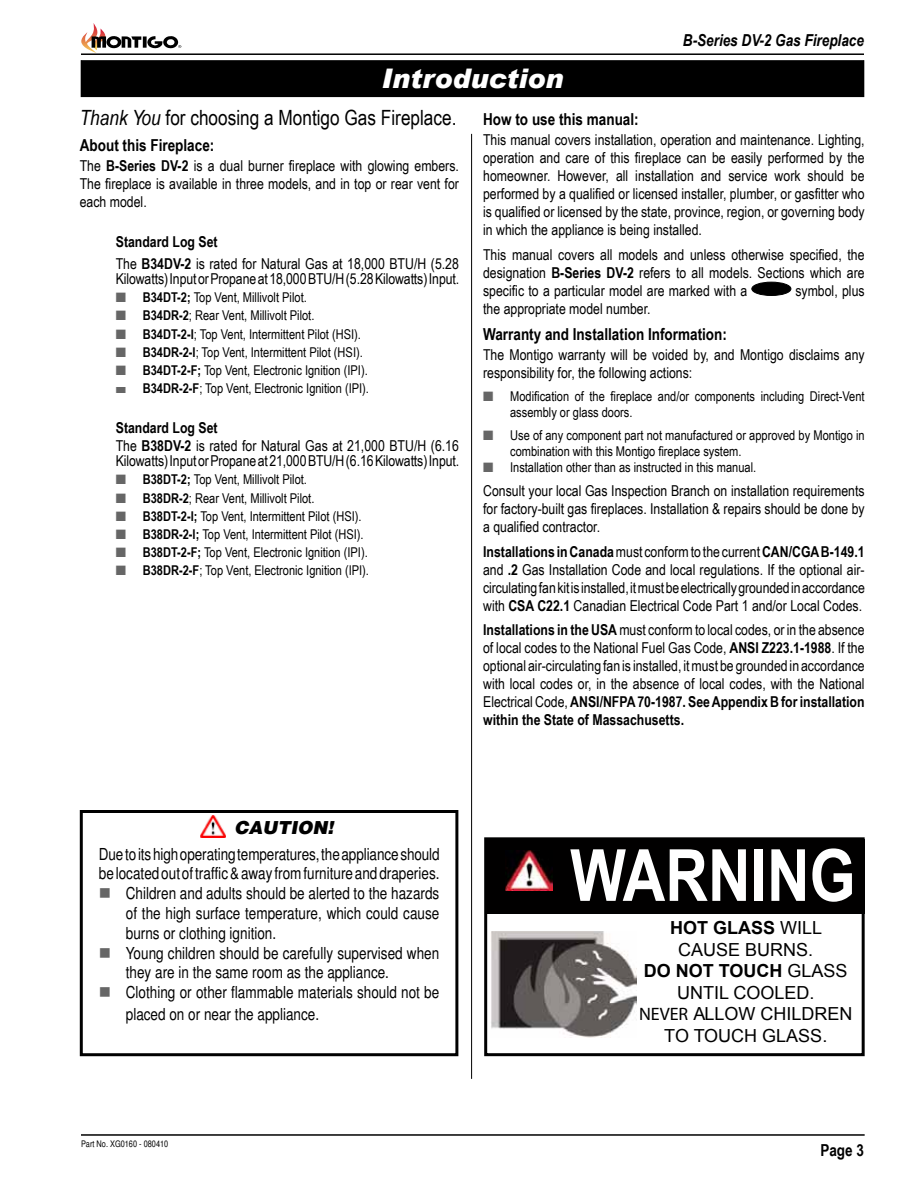
<style>
.page{position:relative;width:918px;height:1188px;background:#fff}
.page>*{position:absolute;margin:0;border:0;box-sizing:border-box;transform-origin:0 0}
.t1{font:700 72px "Arial Narrow";color:#fff}
.t2{font:italic 900 27px "Arial";color:#fff}
.t3{font:21px "Arial Narrow";color:#000}
.t4{font:18px/21.6px "Arial";color:#000;text-align:center}
.t5{font:italic 900 18px "Helvetica";color:#000}
.t6{font:condensed 16.5px/19.8px "Helvetica";color:#000}
.t7{font:700 16.5px "Arial Narrow";color:#000}
.t8{font:italic 700 16.5px "Arial Narrow";color:#000}
.t9{font:15px/18px "Arial Narrow";color:#000;text-align:justify}
.t10{font:13.5px/16.2px "Arial Narrow";color:#000}
.t11{font:condensed 9px "Helvetica";color:#000}
.s1{font-style:italic}
.s2{font-weight:700}
.s3{color:#666}
.s4{font-family:"Myriad Pro"}
</style>
<div class="page">
<hr style="left:471px;top:134px;width:1px;height:945px;background:#000">
<hr style="left:81px;top:1134px;width:784px;height:2px;background:#000">
<hr style="left:81px;top:53px;width:783px;height:2px;background:#000">
<svg style="left:143px;top:36px;width:4px;height:12px"></svg>
<svg style="left:81px;top:23px;width:60px;height:30px"></svg>
<svg style="left:147px;top:36px;width:34px;height:13px"></svg>
<div style="left:81px;top:61px;width:783px;height:36px;background:#000"></div>
<div style="left:81px;top:60px;width:783px;height:37px;border:1px solid #000"></div>
<div style="left:752px;top:282px;width:39px;height:13px;background:#000;border-radius:50%"></div>
<div style="left:752px;top:282px;width:39px;height:14px;border:1px solid #000;border-radius:50%"></div>
<div style="left:80px;top:810px;width:378px;height:246px;border:3px solid #000"></div>
<img style="left:201px;top:815px;width:25px;height:22px">
<div style="left:484px;top:837px;width:381px;height:219px;border:3px solid #000"></div>
<div style="left:486px;top:839px;width:379px;height:75px;background:#010000"></div>
<img style="left:506px;top:850px;width:47px;height:41px">
<img style="left:491px;top:932px;width:146px;height:105px">
<p class="t8" style="left:683px;top:28px;width:183px">B-Series DV-2 Gas Fireplace</p>
<h2 class="t2" style="left:382px;top:62px;width:183px">Introduction</h2>
<h3 class="t3" style="left:80px;top:102px;width:378px"><span class="s1">Thank You</span> for choosing a Montigo Gas Fireplace.</h3>
<p class="t7" style="left:80px;top:133px;width:136px">About this Fireplace:</p>
<p class="t9" style="left:80px;top:156px;width:381px">The <span class="s2">B-Series DV-2</span> is a dual burner fireplace with glowing embers.<br>The fireplace is available in three models, and in top or rear vent for each model.</p>
<p class="t9" style="left:116px;top:231px;width:345px;line-height:21.5px"><span class="s2">Standard Log Set<br></span>The <span class="s2">B34DV-2</span> is rated for Natural Gas at 18,000 BTU/H (5.28</p>
<p class="t9" style="left:116px;top:269px;width:345px">Kilowatts) Input or Propane at 18,000 BTU/H (5.28 Kilowatts) Input.</p>
<p class="t10" style="left:116px;top:289px;width:193px"><span class="s3">■</span> <span class="s2">B34DT-2;</span> Top Vent, Millivolt Pilot.</p>
<p class="t10" style="left:116px;top:307px;width:200px"><span class="s3">■</span> <span class="s2">B34DR-2</span>; Rear Vent, Millivolt Pilot.</p>
<p class="t10" style="left:116px;top:325px;width:247px"><span class="s3">■</span> <span class="s2">B34DT-2-I</span>; Top Vent, Intermittent Pilot (HSI).</p>
<p class="t10" style="left:116px;top:343px;width:249px"><span class="s3">■</span> <span class="s2">B34DR-2-I</span>; Top Vent, Intermittent Pilot (HSI).</p>
<p class="t10" style="left:116px;top:362px;width:254px"><span class="s3">■</span> <span class="s2">B34DT-2-F;</span> Top Vent, Electronic Ignition (IPI).</p>
<p class="t10" style="left:116px;top:380px;width:255px"><span class="s3">■</span> <span class="s2">B34DR-2-F</span>; Top Vent, Electronic Ignition (IPI).</p>
<p class="t9" style="left:116px;top:418px;width:345px"><span class="s2">Standard Log Set<br></span>The <span class="s2">B38DV-2</span> is rated for Natural Gas at 21,000 BTU/H (6.16</p>
<p class="t9" style="left:116px;top:451px;width:345px">Kilowatts) Input or Propane at 21,000 BTU/H (6.16 Kilowatts) Input.</p>
<p class="t10" style="left:116px;top:471px;width:193px"><span class="s3">■</span> <span class="s2">B38DT-2;</span> Top Vent, Millivolt Pilot.</p>
<p class="t10" style="left:116px;top:489px;width:200px"><span class="s3">■</span> <span class="s2">B38DR-2</span>; Rear Vent, Millivolt Pilot.</p>
<p class="t10" style="left:116px;top:507px;width:247px"><span class="s3">■</span> <span class="s2">B38DT-2-I;</span> Top Vent, Intermittent Pilot (HSI).</p>
<p class="t10" style="left:116px;top:526px;width:249px"><span class="s3">■</span> <span class="s2">B38DR-2-I;</span> Top Vent, Intermittent Pilot (HSI).</p>
<p class="t10" style="left:116px;top:544px;width:254px"><span class="s3">■</span> <span class="s2">B38DT-2-F;</span> Top Vent, Electronic Ignition (IPI).</p>
<p class="t10" style="left:116px;top:562px;width:255px"><span class="s3">■</span> <span class="s2">B38DR-2-F</span>; Top Vent, Electronic Ignition (IPI).</p>
<p class="t7" style="left:483px;top:107px;width:157px">How to use this manual:</p>
<p class="t9" style="left:483px;top:130px;width:383px">This manual covers installation, operation and maintenance. Lighting, operation and care of this fireplace can be easily performed by the homeowner. However, all installation and service work should be performed by a qualified or licensed installer, plumber, or gasfitter who is qualified or licensed by the state, province, region, or governing body in which the appliance is being installed.</p>
<p class="t9" style="left:483px;top:245px;width:383px">This manual covers all models and unless otherwise specified, the designation <span class="s2">B-Series DV-2</span> refers to all models. Sections which are specific to a particular model are marked with a</p>
<p class="t9" style="left:795px;top:281px;width:71px">symbol, plus</p>
<p class="t9" style="left:483px;top:299px;width:169px">the appropriate model number.</p>
<p class="t7" style="left:483px;top:322px;width:245px">Warranty and Installation Information:</p>
<p class="t9" style="left:483px;top:345px;width:383px">The Montigo warranty will be voided by, and Montigo disclaims any responsibility for, the following actions:</p>
<p class="t10" style="left:510px;top:387px;width:356px;text-indent:-27px"><span class="s3">■</span> Modification of the fireplace and/or components including Direct-Vent assembly or glass doors.</p>
<p class="t10" style="left:510px;top:426px;width:356px;text-indent:-27px"><span class="s3">■</span> Use of any component part not manufactured or approved by Montigo in combination with this Montigo fireplace system.</p>
<p class="t10" style="left:483px;top:459px;width:275px"><span class="s3">■</span> Installation other than as instructed in this manual.</p>
<p class="t9" style="left:483px;top:482px;width:383px">Consult your local Gas Inspection Branch on installation requirements for factory-built gas fireplaces. Installation &amp; repairs should be done by a qualified contractor.</p>
<p class="t9" style="left:483px;top:542px;width:383px"><span class="s2">Installations in Canada</span> must conform to the current <span class="s2">CAN/CGA B-149.1 </span>and <span class="s2">.2</span> Gas Installation Code and local regulations. If the optional air&shy;circulating fan kit is installed, it must be electrically grounded in accordance with <span class="s2">CSA C22.1</span> Canadian Electrical Code Part 1 and/or Local Codes.</p>
<p class="t9" style="left:483px;top:621px;width:383px"><span class="s2">Installations in the USA</span> must conform to local codes, or in the absence of local codes to the National Fuel Gas Code, <span class="s2">ANSI Z223.1-1988</span>. If the optional air-circulating fan is installed, it must be grounded in accordance with local codes or, in the absence of local codes, with the National Electrical Code, <span class="s2">ANSI/NFPA 70-1987. See Appendix B for installation within the State of Massachusetts.</span></p>
<p class="t5" style="left:235px;top:816px;width:100px">CAUTION!</p>
<p class="t6" style="left:99px;top:844px;width:342px">Due to its high operating temperatures, the appliance should be located out of traffic &amp; away from furniture and draperies.</p>
<p class="t6" style="left:126px;top:883px;width:315px;text-align:justify;text-indent:-27px"><span class="s3">■</span> Children and adults should be alerted to the hazards of the high surface temperature, which could cause burns or clothing ignition.</p>
<p class="t6" style="left:126px;top:943px;width:315px;text-indent:-27px"><span class="s3">■</span> Young children should be carefully supervised when they are in the same room as the appliance.</p>
<p class="t6" style="left:126px;top:981px;width:315px;line-height:21.6px;text-indent:-27px"><span class="s3">■</span> Clothing or other flammable materials should not be placed on or near the appliance.</p>
<p class="t11" style="left:81px;top:1139px;width:89px">Part No. XG0160 - 080410</p>
<h1 class="t1" style="left:570px;top:821px;width:287px">WARNING</h1>
<p class="t4" style="left:639px;top:917px;width:215px"><span class="s2">HOT GLASS</span> WILL<br>CAUSE BURNS.<br><span class="s2">DO NOT TOUCH</span> GLASS<br>UNTIL COOLED.<br><span class="s4">NEVER</span> ALLOW CHILDREN<br>TO TOUCH GLASS.</p>
<p class="t7" style="left:820px;top:1137px;width:45px">Page 3</p>
</div>
